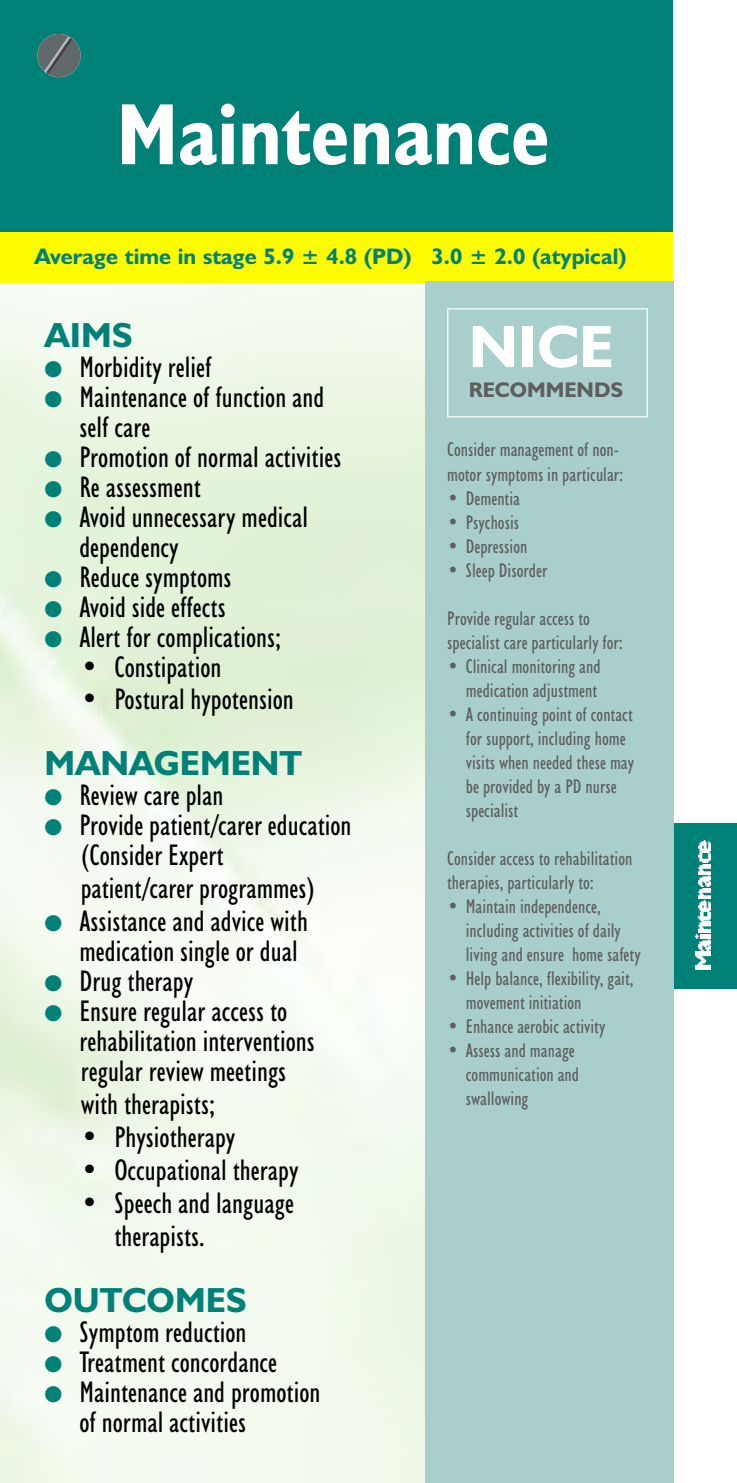
<style>
.page{position:relative;width:737px;height:1483px;background:#fff}
.page>*{position:absolute;margin:0;border:0;box-sizing:border-box;transform-origin:0 0}
.t1{font:700 condensed 87.5px "Humanist 521 BT";color:#fff}
.t2{font:700 60px "Humanist 521 BT";color:#fff}
.t3{font:700 35px "Humanist 521 BT";color:#008178}
.t4{font:condensed 30px/30px "Humanist 521 BT";color:#000}
.t5{font:700 22.5px "Humanist 521 BT";color:#008178}
.t6{font:700 21.25px "Humanist 521 BT";color:#5e5e5e}
.t7{font:condensed 20px/24px "Humanist 521 BT";color:#5e5e5e}
.s1{color:#008178}
</style>
<div class="page">
<div style="left:0;top:823px;width:736px;height:166px;background:#008178"></div>
<img style="left:695px;top:951px;width:14px;height:18px">
<svg style="left:698px;top:939px;width:11px;height:11px"></svg>
<img style="left:695px;top:935px;width:14px;height:3px">
<svg style="left:698px;top:921px;width:11px;height:11px"></svg>
<img style="left:697px;top:912px;width:12px;height:9px">
<svg style="left:698px;top:840px;width:11px;height:71px"></svg>
<img style="left:0;top:282px;width:424px;height:1201px">
<div style="left:0;top:0;width:672px;height:232px;background:#008178"></div>
<div style="left:0;top:232px;width:672px;height:50px;background:#fffc00"></div>
<div style="left:424px;top:282px;width:248px;height:1201px;background:#a8cfcc"></div>
<svg style="left:37px;top:34px;width:44px;height:43px"></svg>
<svg style="left:447px;top:308px;width:200px;height:109px"></svg>
<h1 class="t1" style="left:117px;top:104px;width:434px">Maintenance</h1>
<p class="t5" style="left:34px;top:249px;width:593px">Average time in stage 5.9 ± 4.8 (PD) 3.0 ± 2.0 (atypical)</p>
<p class="t3" style="left:45px;top:323px;width:89px">AIMS</p>
<p class="t4" style="left:45px;top:355px;width:168px"><span class="s1">●</span> Morbidity relief</p>
<p class="t4" style="left:79px;top:385px;width:246px;text-indent:-35px"><span class="s1">●</span> Maintenance of function and self care</p>
<p class="t4" style="left:45px;top:445px;width:298px"><span class="s1">●</span> Promotion of normal activities</p>
<p class="t4" style="left:45px;top:475px;width:157px"><span class="s1">●</span> Re assessment</p>
<p class="t4" style="left:79px;top:505px;width:230px;text-indent:-35px"><span class="s1">●</span> Avoid unnecessary medical dependency</p>
<p class="t4" style="left:45px;top:565px;width:188px"><span class="s1">●</span> Reduce symptoms</p>
<p class="t4" style="left:45px;top:595px;width:182px"><span class="s1">●</span> Avoid side effects</p>
<p class="t4" style="left:45px;top:625px;width:238px"><span class="s1">●</span> Alert for complications;</p>
<p class="t4" style="left:81px;top:655px;width:142px">• Constipation</p>
<p class="t4" style="left:81px;top:687px;width:214px">• Postural hypotension</p>
<p class="t3" style="left:45px;top:751px;width:259px">MANAGEMENT</p>
<p class="t4" style="left:45px;top:783px;width:180px"><span class="s1">●</span> Review care plan</p>
<p class="t4" style="left:81px;top:813px;width:272px;text-indent:-36px"><span class="s1">●</span> Provide patient/carer education (Consider Expert</p>
<p class="t4" style="left:81px;top:876px;width:236px">patient/carer programmes)</p>
<p class="t4" style="left:79px;top:909px;width:230px;text-indent:-35px"><span class="s1">●</span> Assistance and advice with medication single or dual</p>
<p class="t4" style="left:45px;top:969px;width:150px"><span class="s1">●</span> Drug therapy</p>
<p class="t4" style="left:79px;top:999px;width:236px;text-indent:-35px"><span class="s1">●</span> Ensure regular access to rehabilitation interventions regular review meetings</p>
<p class="t4" style="left:81px;top:1092px;width:136px">with therapists;</p>
<p class="t4" style="left:81px;top:1125px;width:156px">• Physiotherapy</p>
<p class="t4" style="left:81px;top:1158px;width:219px">• Occupational therapy</p>
<p class="t4" style="left:114px;top:1190px;width:181px;line-height:33px;text-indent:-34px">• Speech and language therapists.</p>
<p class="t3" style="left:45px;top:1288px;width:203px">OUTCOMES</p>
<p class="t4" style="left:45px;top:1320px;width:203px"><span class="s1">●</span> Symptom reduction</p>
<p class="t4" style="left:45px;top:1350px;width:234px"><span class="s1">●</span> Treatment concordance</p>
<p class="t4" style="left:79px;top:1380px;width:242px;text-indent:-35px"><span class="s1">●</span> Maintenance and promotion of normal activities</p>
<h2 class="t2" style="left:468px;top:326px;width:146px">NICE</h2>
<p class="t6" style="left:468px;top:382px;width:156px">RECOMMENDS</p>
<p class="t7" style="left:447px;top:440px;width:177px">Consider management of non&shy;motor symptoms in particular:</p>
<p class="t7" style="left:447px;top:488px;width:74px">• Dementia</p>
<p class="t7" style="left:447px;top:512px;width:73px">• Psychosis</p>
<p class="t7" style="left:447px;top:536px;width:82px">• Depression</p>
<p class="t7" style="left:447px;top:560px;width:102px">• Sleep Disorder</p>
<p class="t7" style="left:447px;top:608px;width:177px">Provide regular access to specialist care particularly for:</p>
<p class="t7" style="left:447px;top:656px;width:155px;text-align:right">• Clinical monitoring and medication adjustment</p>
<p class="t7" style="left:465px;top:704px;width:170px;text-indent:-19px">• A continuing point of contact for support, including home visits when needed these may be provided by a PD nurse specialist</p>
<p class="t7" style="left:447px;top:848px;width:186px">Consider access to rehabilitation therapies, particularly to:</p>
<p class="t7" style="left:465px;top:896px;width:176px;text-indent:-19px">• Maintain independence, including activities of daily living and ensure home safety</p>
<p class="t7" style="left:465px;top:968px;width:169px;text-indent:-19px">• Help balance, flexibility, gait, movement initiation</p>
<p class="t7" style="left:447px;top:1016px;width:159px">• Enhance aerobic activity</p>
<p class="t7" style="left:465px;top:1040px;width:115px;text-indent:-19px">• Assess and manage communication and swallowing</p>
</div>
